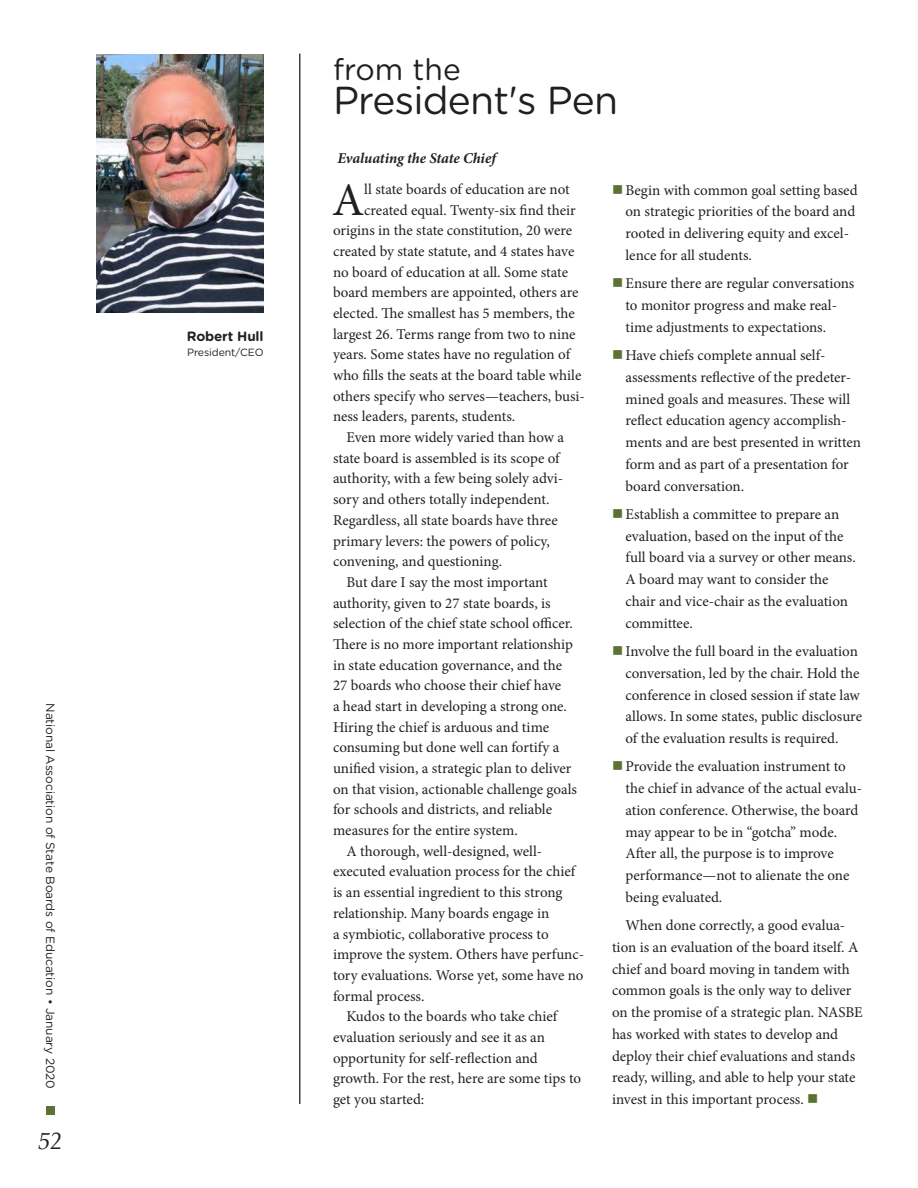
<style>
.page{position:relative;width:918px;height:1188px;background:#fff}
.page>*{position:absolute;margin:0;border:0;box-sizing:border-box;transform-origin:0 0}
.General_Content{font:46.65px "Minion Pro";color:#231f20}
.Dept_Headers{font:39px "Gotham Rounded";letter-spacing:-.02em;color:#231f20}
.Header-Main{font:30px "Gotham Rounded";color:#231f20}
.t1{font:italic 24px "Palatino";color:#231f20}
.General_Content-2{font:15px/20.7px "Minion Pro";color:#231f20}
.Bulleted_Text-Basic{font:15px/21.8px "Minion Pro";color:#231f20}
.General_Content-3{font:italic 700 15px "Minion Pro";letter-spacing:-.005em;color:#231f20}
.Bio{font:700 13.5px "Gotham Rounded";letter-spacing:-.01em;color:#231f20}
.t2{font:12px "Gotham Rounded";letter-spacing:-.01em;color:#231f20}
.Bio-2{font:10.5px "Gotham Rounded";letter-spacing:-.01em;color:#231f20}
.s1{color:#5a7332}
</style>
<div class="page">
<div style="left:46px;top:1106px;width:9px;height:8px;background:#5a7332"></div>
<img style="left:96px;top:54px;width:168px;height:258px">
<hr style="left:299px;top:54px;width:1px;height:1050px;background:#000">
<p class="t2" style="left:59px;top:703px;width:387px;rotate:90deg">National Association of State Boards of Education • January 2020</p>
<h3 class="t1" style="left:38px;top:1120px;width:25px">52</h3>
<p class="Bio" style="left:187px;top:326px;width:78px">Robert Hull</p>
<p class="Bio-2" style="left:187px;top:345px;width:78px">President/CEO</p>
<p class="Header-Main" style="left:333px;top:48px;width:129px">from the</p>
<p class="Dept_Headers" style="left:333px;top:74px;width:287px">President's Pen</p>
<p class="General_Content-3" style="left:338px;top:147px;width:160px">Evaluating the State Chief</p>
<p class="General_Content" style="left:332px;top:168px;width:34px">A</p>
<p class="General_Content-2" style="left:364px;top:179px;width:207px">ll state boards of education are not</p>
<p class="General_Content-2" style="left:364px;top:200px;width:213px">created equal. Twenty-six find their</p>
<p class="General_Content-2" style="left:333px;top:220px;width:241px">origins in the state constitution, 20 were</p>
<p class="General_Content-2" style="left:333px;top:241px;width:243px">created by state statute, and 4 states have</p>
<p class="General_Content-2" style="left:333px;top:262px;width:237px">no board of education at all. Some state</p>
<p class="General_Content-2" style="left:333px;top:282px;width:247px">board members are appointed, others are</p>
<p class="General_Content-2" style="left:333px;top:303px;width:243px">elected. The smallest has 5 members, the</p>
<p class="General_Content-2" style="left:333px;top:324px;width:244px">largest 26. Terms range from two to nine</p>
<p class="General_Content-2" style="left:333px;top:344px;width:240px">years. Some states have no regulation of</p>
<p class="General_Content-2" style="left:333px;top:365px;width:250px">who fills the seats at the board table while</p>
<p class="General_Content-2" style="left:333px;top:386px;width:253px">others specify who serves—teachers, busi-</p>
<p class="General_Content-2" style="left:333px;top:406px;width:184px">ness leaders, parents, students.</p>
<p class="General_Content-2" style="left:333px;top:427px;width:233px;text-indent:14px">Even more widely varied than how a state board is assembled is its scope of authority, with a few being solely advi&shy;sory and others totally independent.<br>Regardless, all state boards have three primary levers: the powers of policy, convening, and questioning.</p>
<p class="General_Content-2" style="left:333px;top:572px;width:246px;text-indent:14px">But dare I say the most important authority, given to 27 state boards, is selection of the chief state school officer.<br>There is no more important relationship in state education governance, and the 27 boards who choose their chief have<br>a head start in developing a strong one.<br>Hiring the chief is arduous and time consuming but done well can fortify a unified vision, a strategic plan to deliver on that vision, actionable challenge goals for schools and districts, and reliable measures for the entire system.</p>
<p class="General_Content-2" style="left:333px;top:841px;width:253px;text-indent:14px">A thorough, well-designed, well&shy;executed evaluation process for the chief is an essential ingredient to this strong relationship. Many boards engage in<br>a symbiotic, collaborative process to improve the system. Others have perfunc&shy;tory evaluations. Worse yet, some have no formal process.</p>
<p class="General_Content-2" style="left:333px;top:1006px;width:250px;text-indent:14px">Kudos to the boards who take chief evaluation seriously and see it as an opportunity for self-reflection and growth. For the rest, here are some tips to get you started:</p>
<p class="Bulleted_Text-Basic" style="left:626px;top:179px;width:234px;text-indent:-13px"><span class="s1">■</span>Begin with common goal setting based on strategic priorities of the board and rooted in delivering equity and excel&shy;lence for all students.</p>
<p class="Bulleted_Text-Basic" style="left:626px;top:273px;width:230px;text-indent:-14px"><span class="s1">■</span> Ensure there are regular conversations to monitor progress and make real&shy;time adjustments to expectations.</p>
<p class="Bulleted_Text-Basic" style="left:626px;top:345px;width:237px;text-indent:-14px"><span class="s1">■</span> Have chiefs complete annual self&shy;assessments reflective of the predeter&shy;mined goals and measures. These will reflect education agency accomplish&shy;ments and are best presented in written form and as part of a presentation for board conversation.</p>
<p class="Bulleted_Text-Basic" style="left:626px;top:503px;width:232px;text-indent:-14px"><span class="s1">■</span> Establish a committee to prepare an evaluation, based on the input of the full board via a survey or other means.<br>A board may want to consider the chair and vice-chair as the evaluation committee.</p>
<p class="Bulleted_Text-Basic" style="left:626px;top:640px;width:238px;text-indent:-14px"><span class="s1">■</span> Involve the full board in the evaluation conversation, led by the chair. Hold the conference in closed session if state law allows. In some states, public disclosure of the evaluation results is required.</p>
<p class="Bulleted_Text-Basic" style="left:626px;top:756px;width:238px;text-indent:-14px"><span class="s1">■</span>Provide the evaluation instrument to the chief in advance of the actual evalu&shy;ation conference. Otherwise, the board may appear to be in “gotcha” mode.<br>After all, the purpose is to improve performance—not to alienate the one being evaluated.</p>
<p class="General_Content-2" style="left:612px;top:915px;width:252px;line-height:21.8px;text-indent:14px">When done correctly, a good evalua&shy;tion is an evaluation of the board itself. A chief and board moving in tandem with common goals is the only way to deliver on the promise of a strategic plan. NASBE has worked with states to develop and deploy their chief evaluations and stands ready, willing, and able to help your state invest in this important process. <span class="s1">■</span></p>
</div>
